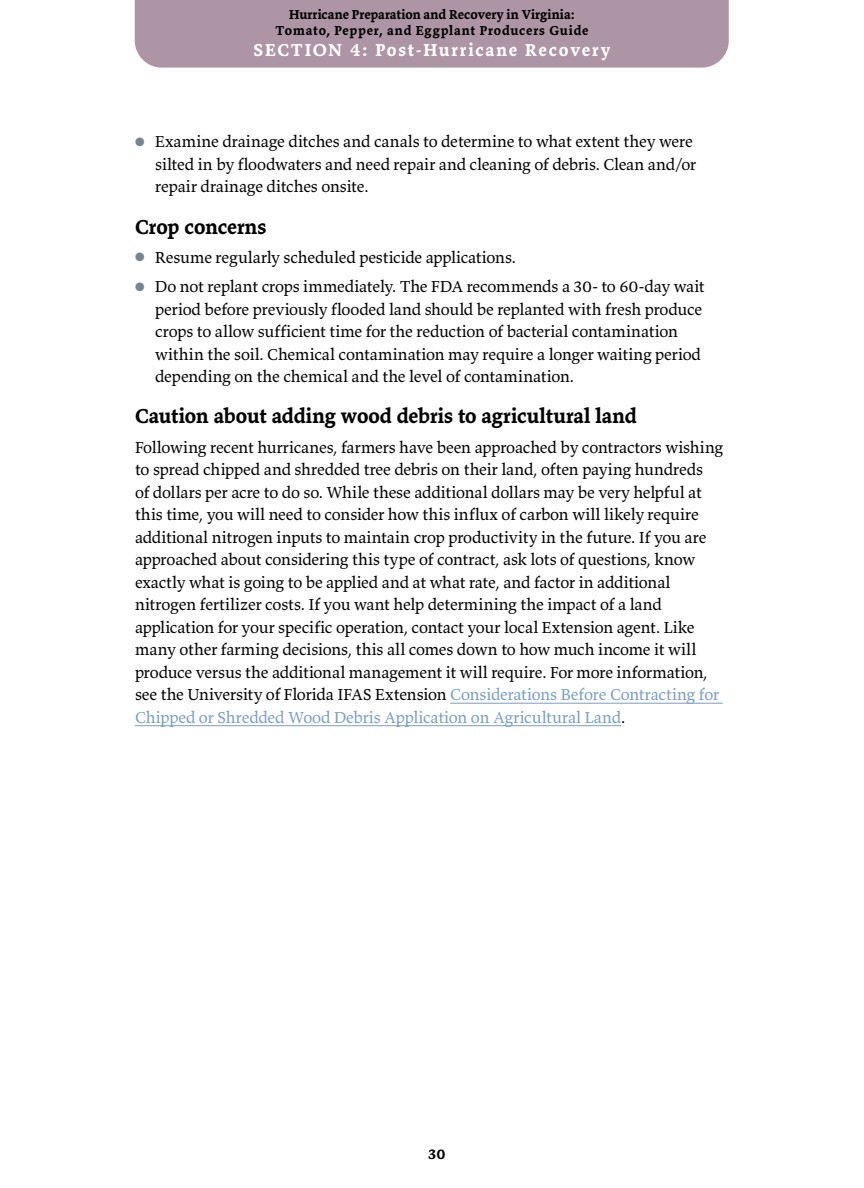
<style>
.page{position:relative;width:864px;height:1188px;background:#fff}
.page>*{position:absolute;margin:0;border:0;box-sizing:border-box;transform-origin:0 0}
.t1{font:700 21px "Valkyrie T3";color:#000}
.t2{font:700 18px "Valkyrie T3";letter-spacing:.1em;color:#fff}
.t3{font:16.5px/22.5px "Valkyrie T3";letter-spacing:-.01em;color:#000}
.t4{font:700 15px "Valkyrie T3";color:#000}
.t5{font:700 13.5px/16.5px "Valkyrie T3";letter-spacing:.01em;color:#000;text-align:center}
.s1{color:#79858d}
.s2{color:#799fc4}
</style>
<div class="page">
<div style="left:135px;top:0;width:594px;height:68px;background:#ad95a6"></div>
<hr style="left:450px;top:703px;width:273px;height:1px;background:#799fc4">
<hr style="left:135px;top:725px;width:486px;height:1px;background:#799fc4">
<p class="t5" style="left:276px;top:6px;width:314px">Hurricane Preparation and Recovery in Virginia:<br>Tomato, Pepper, and Eggplant Producers Guide</p>
<p class="t2" style="left:254px;top:39px;width:358px">SECTION 4: Post-Hurricane Recovery</p>
<p class="t3" style="left:155px;top:130px;width:542px;text-indent:-20px"><span class="s1">●</span> Examine drainage ditches and canals to determine to what extent they were silted in by floodwaters and need repair and cleaning of debris. Clean and/or repair drainage ditches onsite.</p>
<p class="t1" style="left:135px;top:213px;width:133px">Crop concerns</p>
<p class="t3" style="left:135px;top:246px;width:382px"><span class="s1">●</span> Resume regularly scheduled pesticide applications.</p>
<p class="t3" style="left:155px;top:275px;width:551px;text-indent:-20px"><span class="s1">●</span> Do not replant crops immediately. The FDA recommends a 30- to 60-day wait period before previously flooded land should be replanted with fresh produce crops to allow sufficient time for the reduction of bacterial contamination within the soil. Chemical contamination may require a longer waiting period depending on the chemical and the level of contamination.</p>
<p class="t1" style="left:135px;top:403px;width:503px">Caution about adding wood debris to agricultural land</p>
<p class="t3" style="left:135px;top:435px;width:590px">Following recent hurricanes, farmers have been approached by contractors wishing to spread chipped and shredded tree debris on their land, often paying hundreds<br>of dollars per acre to do so. While these additional dollars may be very helpful at this time, you will need to consider how this influx of carbon will likely require additional nitrogen inputs to maintain crop productivity in the future. If you are approached about considering this type of contract, ask lots of questions, know exactly what is going to be applied and at what rate, and factor in additional nitrogen fertilizer costs. If you want help determining the impact of a land application for your specific operation, contact your local Extension agent. Like many other farming decisions, this all comes down to how much income it will produce versus the additional management it will require. For more information, see the University of Florida IFAS Extension <span class="s2">Considerations Before Contracting for Chipped or Shredded Wood Debris Application on Agricultural Land</span>.</p>
<p class="t4" style="left:428px;top:1144px;width:19px">30</p>
</div>
